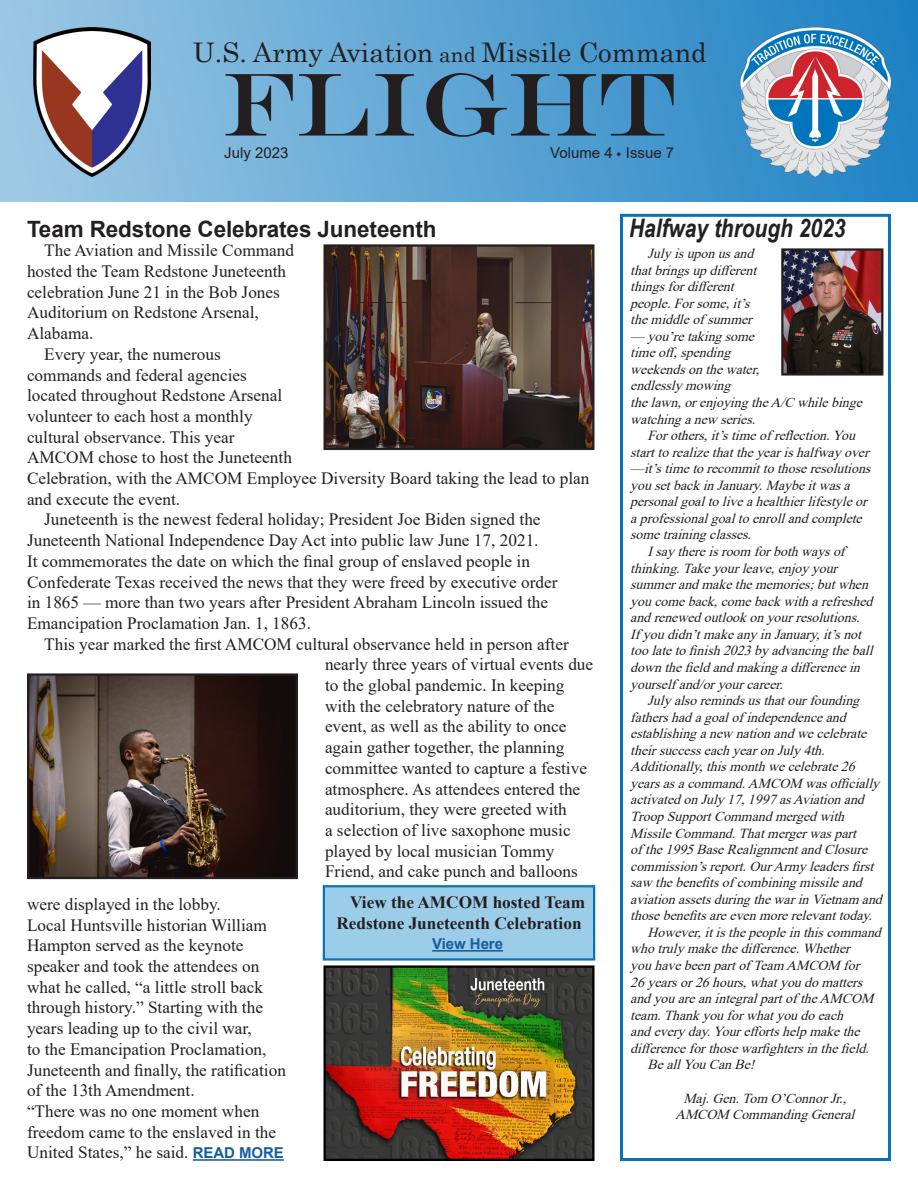
<style>
.page{position:relative;width:918px;height:1188px;background:#fff}
.page>*{position:absolute;margin:0;border:0;box-sizing:border-box;transform-origin:0 0}
.t1{font:90px "Engravers";color:#231f20}
.t2{font:27px "Century";color:#231f20}
.t3{font:italic 700 25.5px "Arial Narrow";color:#231f20}
.t4{font:700 22.5px "Arial";letter-spacing:-.005em;color:#231f20}
.t5{font:17.25px/20.7px "Times New Roman";color:#231f20}
.t6{font:700 17.25px/20.7px "Times New Roman";color:#231f20;text-align:right}
.t7{font:15px "Arial";color:#231f20}
.t8{font:700 15px "Arial";letter-spacing:-.005em;color:#175d9e}
.t9{font:italic 13.8px/16.5px "Times New Roman";color:#231f20}
.s1{font-size:21px}
.s2{font-family:"Arial";font-weight:700;font-size:15px;color:#175d9e}
</style>
<div class="page">
<div style="left:323px;top:885px;width:272px;height:76px;background:#9bcce8;border:2px solid #0774ba"></div>
<div style="left:620px;top:214px;width:271px;height:947px;border:3px solid #0774ba"></div>
<div style="left:0;top:0;width:918px;height:202px;background:linear-gradient(to right,#9ec9e5,#1e82c3)"></div>
<img style="left:741px;top:28px;width:150px;height:148px">
<img style="left:34px;top:27px;width:116px;height:149px">
<img style="left:784px;top:251px;width:96px;height:122px">
<div style="left:781px;top:248px;width:102px;height:128px;border:2px solid #231f20"></div>
<img style="left:327px;top:247px;width:265px;height:200px">
<div style="left:324px;top:244px;width:271px;height:206px;border:2px solid #231f20"></div>
<img style="left:30px;top:676px;width:265px;height:200px">
<div style="left:27px;top:673px;width:271px;height:206px;border:2px solid #231f20"></div>
<img style="left:327px;top:968px;width:265px;height:190px">
<div style="left:324px;top:965px;width:271px;height:196px;border:2px solid #000"></div>
<hr style="left:193px;top:1159px;width:91px;height:2px;background:#175d9e">
<hr style="left:432px;top:950px;width:71px;height:2px;background:#175d9e">
<svg style="left:617px;top:152px;width:4px;height:5px"></svg>
<p class="t2" style="left:193px;top:30px;width:515px">U.S. Army Aviation <span class="s1">and</span> Missile Command</p>
<p class="t1" style="left:222px;top:51px;width:456px">FLIGHT</p>
<p class="t7" style="left:224px;top:143px;width:66px">July 2023</p>
<p class="t7" style="left:550px;top:143px;width:126px">Volume 4 Issue 7</p>
<p class="t4" style="left:27px;top:213px;width:411px">Team Redstone Celebrates Juneteenth</p>
<p class="t5" style="left:27px;top:240px;width:269px;text-indent:17px">The Aviation and Missile Command hosted the Team Redstone Juneteenth celebration June 21 in the Bob Jones<br>Auditorium on Redstone Arsenal,<br>Alabama.</p>
<p class="t5" style="left:27px;top:343px;width:564px;text-indent:17px">Every year, the numerous<br>commands and federal agencies<br>located throughout Redstone Arsenal<br>volunteer to each host a monthly<br>cultural observance. This year<br>AMCOM chose to host the Juneteenth<br>Celebration, with the AMCOM Employee Diversity Board taking the lead to plan and execute the event.</p>
<p class="t5" style="left:27px;top:509px;width:532px;text-indent:17px">Juneteenth is the newest federal holiday; President Joe Biden signed the Juneteenth National Independence Day Act into public law June 17, 2021.<br>It commemorates the date on which the final group of enslaved people in Confederate Texas received the news that they were freed by executive order in 1865 — more than two years after President Abraham Lincoln issued the Emancipation Proclamation Jan. 1, 1863.</p>
<p class="t5" style="left:325px;top:633px;width:270px;text-indent:-281px">This year marked the first AMCOM cultural observance held in person after nearly three years of virtual events due to the global pandemic. In keeping with the celebratory nature of the event, as well as the ability to once again gather together, the planning committee wanted to capture a festive atmosphere. As attendees entered the auditorium, they were greeted with<br>a selection of live saxophone music played by local musician Tommy Friend, and cake punch and balloons</p>
<p class="t5" style="left:27px;top:893px;width:195px">were displayed in the lobby.</p>
<p class="t5" style="left:27px;top:914px;width:261px">Local Huntsville historian William Hampton served as the keynote speaker and took the attendees on what he called, “a little stroll back through history.” Starting with the years leading up to the civil war,<br>to the Emancipation Proclamation, Juneteenth and finally, the ratification of the 13th Amendment.</p>
<p class="t5" style="left:27px;top:1100px;width:258px">“There was no one moment when freedom came to the enslaved in the<br>United States,” he said. <span class="s2">READ MORE</span></p>
<p class="t6" style="left:336px;top:891px;width:250px">View the AMCOM hosted Team<br>Redstone Juneteenth Celebration</p>
<p class="t8" style="left:432px;top:933px;width:72px">View Here</p>
<p class="t3" style="left:629px;top:209px;width:218px">Halfway through 2023</p>
<p class="t9" style="left:630px;top:245px;width:132px;text-indent:17px">Julyisuponusand thatbringsupdifferent thingsfordifferent people.Forsome,it’s themiddleof summer</p>
<p class="t9" style="left:630px;top:327px;width:238px">— you’retakingsome timeoff,spending weekendsonthewater, endlesslymowing<br>thelawn,orenj oyingtheA/Cwhilebinge watchinganew series.</p>
<p class="t9" style="left:630px;top:427px;width:246px;text-indent:17px">Forothers,it’stimeof reflection.You starttorealizethattheyearishalfwayover —it’stimetorecommittothoseresolutions yousetbackinJanuary.Maybeitwasa personalgoaltoliveahealthierlifestyleor aprofessionalgoaltoenrollandcomplete sometrainingclasses.</p>
<p class="t9" style="left:630px;top:543px;width:249px;text-indent:17px">Isaythereisroom forbothwaysof thinking.Takeyourleave,enj oyyour summerandmakethememories;butwhen youcomeback,comebackwitharefreshed andrenewedoutlookonyourresolutions.<br>If youdidn’tmakeanyinJanuary,it’snot toolatetofinish2023byadvancingtheball downthefieldandmakingadifferencein yourself and/oryourcareer.</p>
<p class="t9" style="left:630px;top:692px;width:258px;text-indent:17px">Julyalsoremindsusthatourfounding fathershadagoalof independenceand establishinganew nationandwecelebrate theirsuccesseachyearonJuly4th.<br>Additionally,thismonthwecelebrate26 yearsasacommand.AMCOM wasofficially activatedonJuly17,1997asAviationand TroopSupportCommandmergedwith MissileCommand.Thatmergerwaspart<br>of the1995BaseRealignmentandClosure commission’sreport.OurArmyleadersfirst saw thebenefitsof combiningmissileand aviationassetsduringthewarinVietnam and thosebenefitsareevenmorerelevanttoday.</p>
<p class="t9" style="left:630px;top:924px;width:257px;text-indent:17px">However,itisthepeopleinthiscommand whotrulymakethedifference.Whether youhavebeenpartof Team AMCOM for 26yearsor26hours,whatyoudomatters andyouareanintegralpartof theAMCOM team.Thankyouforwhatyoudoeach andeveryday.Youreffortshelpmakethe differenceforthosewarfightersinthefield.</p>
<p class="t9" style="left:648px;top:1056px;width:113px">BeallYouCanBe!</p>
<p class="t9" style="left:683px;top:1089px;width:169px">Maj .Gen.Tom O’ConnorJr.,</p>
<p class="t9" style="left:675px;top:1106px;width:186px">AMCOM CommandingGeneral</p>
</div>
